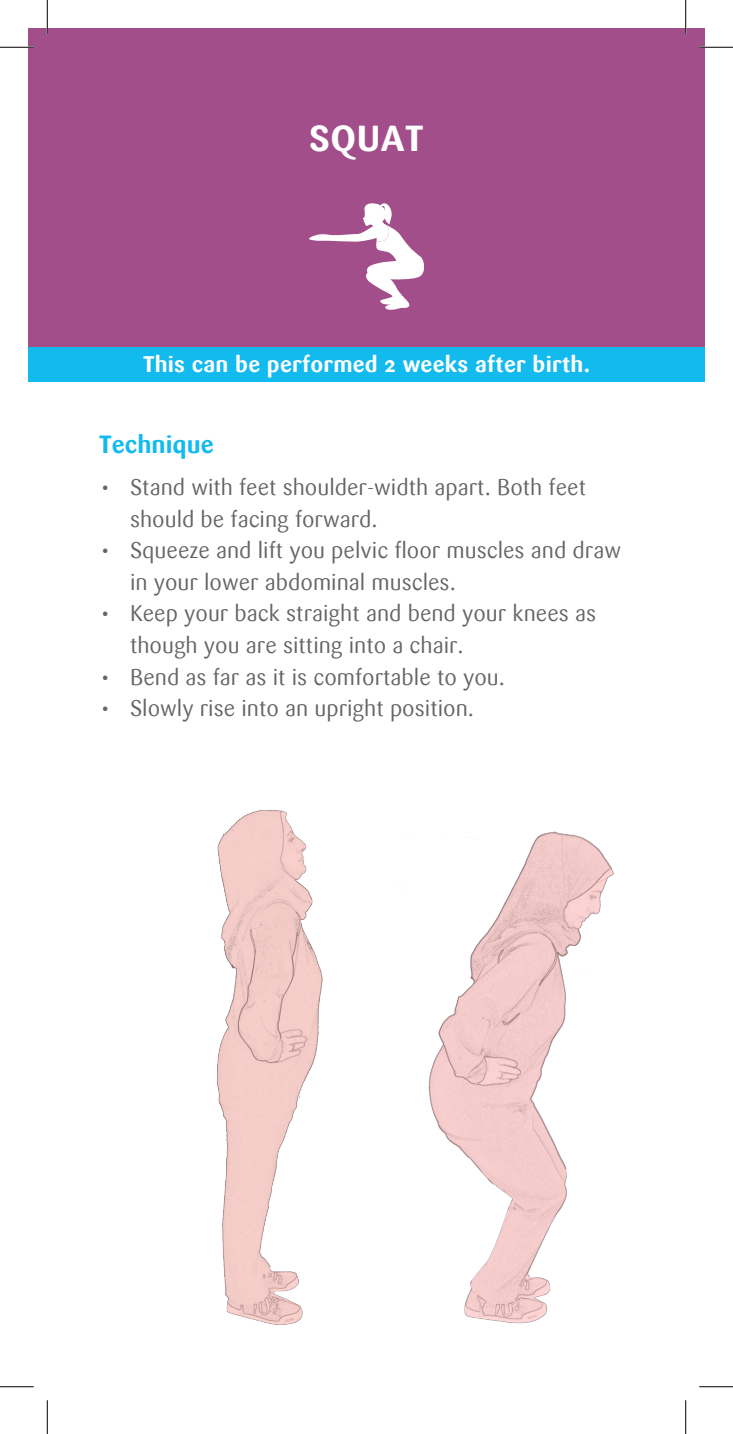
<style>
.page{position:relative;width:733px;height:1434px;background:#fff}
.page>*{position:absolute;margin:0;border:0;box-sizing:border-box;transform-origin:0 0}
.t1{font:700 36px "Sari";letter-spacing:.015em;color:#fff}
.t2{font:700 24.75px "Sari";color:#12baee}
.t3{font:22.5px/31.5px "Sari";color:#656568}
.t4{font:700 22.5px "Sari";letter-spacing:.01em;color:#fff}
</style>
<div class="page">
<div style="left:28px;top:28px;width:676px;height:319px;background:#a24e8b"></div>
<div style="left:28px;top:347px;width:676px;height:34px;background:#12baee"></div>
<svg style="left:309px;top:203px;width:115px;height:107px"></svg>
<img style="left:400px;top:831px;width:214px;height:493px">
<img style="left:217px;top:810px;width:106px;height:515px">
<div style="left:307px;top:1114px;width:64px;height:74px;background:#fff"></div>
<div style="left:154px;top:1165px;width:64px;height:74px;background:#fff"></div>
<hr style="left:684px;top:0;width:2px;height:34px;background:#fff">
<hr style="left:0;top:47px;width:34px;height:1px;background:#000">
<hr style="left:699px;top:47px;width:33px;height:1px;background:#000">
<hr style="left:0;top:1386px;width:34px;height:1px;background:#000">
<hr style="left:699px;top:1386px;width:33px;height:1px;background:#000">
<hr style="left:47px;top:0;width:1px;height:34px;background:#000">
<hr style="left:47px;top:1400px;width:1px;height:34px;background:#000">
<hr style="left:685px;top:0;width:1px;height:34px;background:#000">
<hr style="left:685px;top:1400px;width:1px;height:34px;background:#000">
<p class="t1" style="left:309px;top:117px;width:116px">SQUAT</p>
<p class="t4" style="left:143px;top:351px;width:448px">This can be performed 2 weeks after birth.</p>
<p class="t2" style="left:99px;top:429px;width:116px">Technique</p>
<p class="t3" style="left:130px;top:472px;width:457px;text-indent:-31px">• Stand with feet shoulder-width apart. Both feet should be facing forward.</p>
<p class="t3" style="left:130px;top:535px;width:492px;text-indent:-31px">• Squeeze and lift you pelvic floor muscles and draw in your lower abdominal muscles.</p>
<p class="t3" style="left:130px;top:598px;width:467px;text-indent:-31px">• Keep your back straight and bend your knees as though you are sitting into a chair.</p>
<p class="t3" style="left:99px;top:661px;width:407px">• Bend as far as it is comfortable to you.</p>
<p class="t3" style="left:99px;top:693px;width:376px">• Slowly rise into an upright position.</p>
</div>
